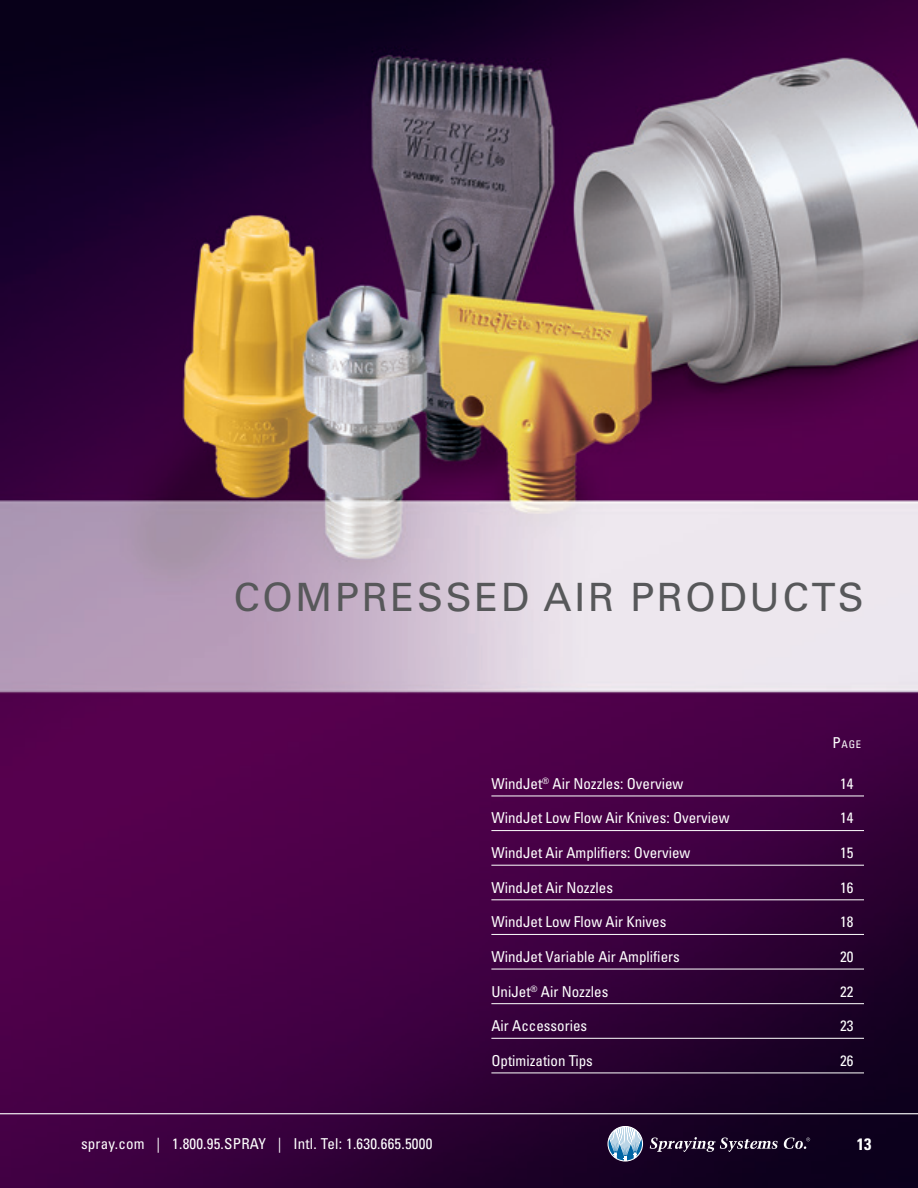
<style>
.page{position:relative;width:918px;height:1188px;background:#fff}
.page>*{position:absolute;margin:0;border:0;box-sizing:border-box;transform-origin:0 0}
.t1{font:39px "Univers LT Std";letter-spacing:.07em;color:#57585a}
.t2{font:700 condensed 16.5px "Univers LT Std";color:#fff}
.body{font:condensed 15px "Univers LT Std";color:#fff}
.t3{font:condensed 10.5px "Univers LT Std";color:#fff}
.s1{font-size:15px}
</style>
<div class="page">
<img style="left:0;top:0;width:918px;height:1188px">
<hr style="left:0;top:1113px;width:918px;height:1px;background:#fff">
<svg style="left:608px;top:1126px;width:35px;height:36px"></svg>
<svg style="left:650px;top:1137px;width:128px;height:15px;background:#4f4059"></svg>
<svg style="left:784px;top:1138px;width:26px;height:11px"></svg>
<hr style="left:491px;top:796px;width:373px;height:1px;background:#fff">
<hr style="left:491px;top:830px;width:373px;height:1px;background:#fff">
<hr style="left:491px;top:865px;width:373px;height:1px;background:#fff">
<hr style="left:491px;top:899px;width:373px;height:1px;background:#fff">
<hr style="left:491px;top:934px;width:373px;height:1px;background:#fff">
<hr style="left:491px;top:969px;width:373px;height:1px;background:#fff">
<hr style="left:491px;top:1003px;width:373px;height:1px;background:#fff">
<hr style="left:491px;top:1038px;width:373px;height:1px;background:#fff">
<hr style="left:491px;top:1073px;width:373px;height:1px;background:#fff">
<p class="t1" style="left:234px;top:573px;width:632px">COMPRESSED AIR PRODUCTS</p>
<p class="t3" style="left:833px;top:737px;width:30px"><span class="s1">P</span>age</p>
<p class="body" style="left:491px;top:774px;width:193px">WindJet<sup>®</sup> Air Nozzles: Overview</p>
<p class="body" style="left:840px;top:774px;width:15px">14</p>
<p class="body" style="left:491px;top:809px;width:240px">WindJet Low Flow Air Knives: Overview</p>
<p class="body" style="left:840px;top:809px;width:15px">14</p>
<p class="body" style="left:491px;top:843px;width:201px">WindJet Air Amplifiers: Overview</p>
<p class="body" style="left:840px;top:843px;width:15px">15</p>
<p class="body" style="left:491px;top:878px;width:123px">WindJet Air Nozzles</p>
<p class="body" style="left:840px;top:878px;width:15px">16</p>
<p class="body" style="left:491px;top:912px;width:176px">WindJet Low Flow Air Knives</p>
<p class="body" style="left:840px;top:912px;width:15px">18</p>
<p class="body" style="left:491px;top:947px;width:190px">WindJet Variable Air Amplifiers</p>
<p class="body" style="left:840px;top:947px;width:15px">20</p>
<p class="body" style="left:491px;top:982px;width:118px">UniJet<sup>®</sup> Air Nozzles</p>
<p class="body" style="left:840px;top:982px;width:15px">22</p>
<p class="body" style="left:491px;top:1016px;width:97px">Air Accessories</p>
<p class="body" style="left:840px;top:1016px;width:15px">23</p>
<p class="body" style="left:491px;top:1051px;width:103px">Optimization Tips</p>
<p class="body" style="left:840px;top:1051px;width:15px">26</p>
<p class="body" style="left:81px;top:1134px;width:353px">spray.com | 1.800.95.SPRAY | Intl. Tel: 1.630.665.5000</p>
<p class="t2" style="left:857px;top:1134px;width:16px">13</p>
</div>
